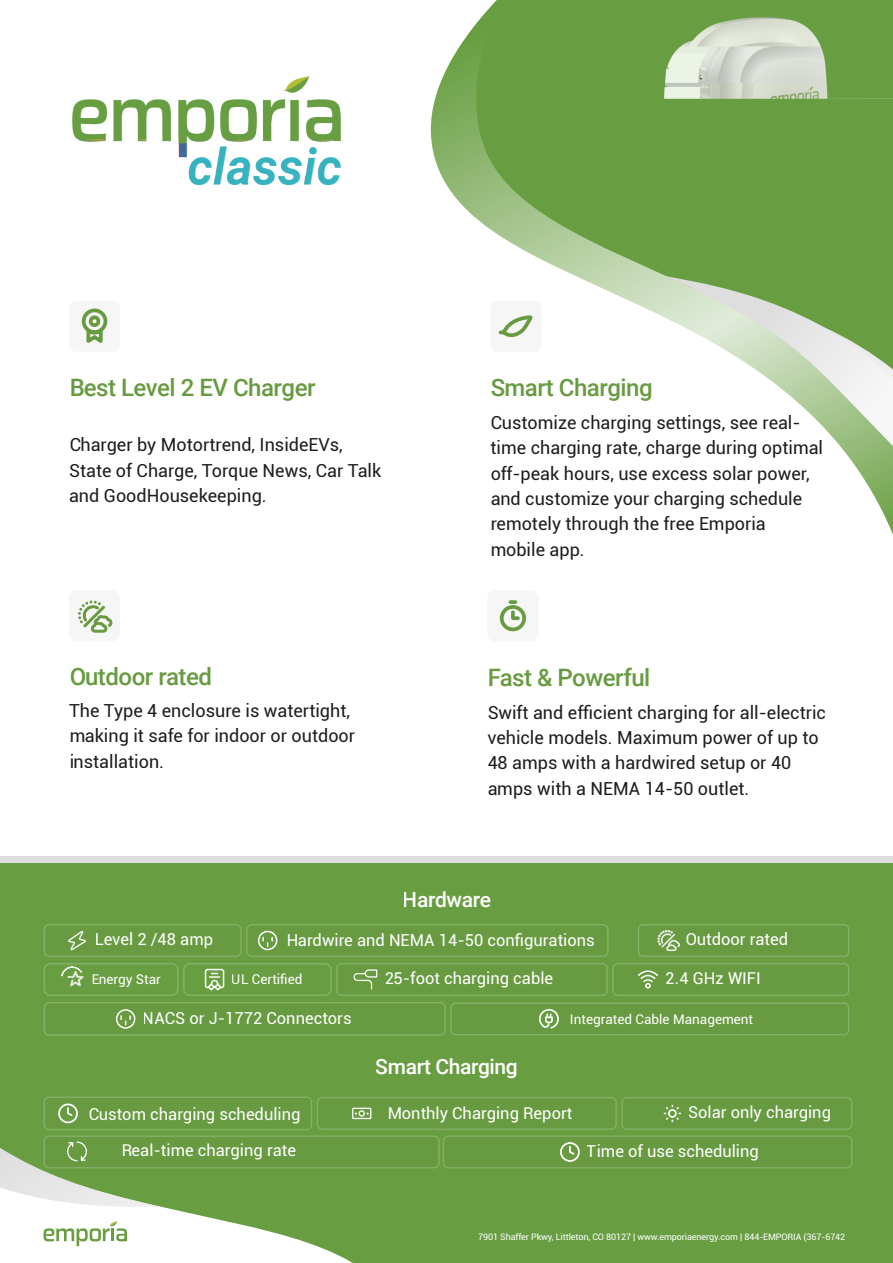
<style>
.page{position:relative;width:893px;height:1263px;background:#fff}
.page>*{position:absolute;margin:0;border:0;box-sizing:border-box;transform-origin:0 0}
.t1{font:500 24px "Roboto";letter-spacing:-.02em;color:#689b41}
.t2{font:500 21px "Roboto";letter-spacing:-.02em;color:#fff}
.t3{font:18px/25.3px "Roboto";color:#1d1d1d}
.t4{font:16.5px "Roboto";color:#fff}
.t5{font:13.5px "Roboto";color:#fff}
.t6{font:9px "Roboto";letter-spacing:-.01em;color:#fff}
</style>
<div class="page">
<svg style="left:443px;top:0;width:449px;height:532px"></svg>
<img style="left:538px;top:0;width:354px;height:378px">
<div style="left:0;top:856px;width:892px;height:407px;background:#689e41"></div>
<div style="left:0;top:856px;width:892px;height:6px;background:#dedede"></div>
<svg style="left:0;top:995px;width:471px;height:268px"></svg>
<svg style="left:44px;top:1220px;width:105px;height:26px"></svg>
<svg style="left:663px;top:275px;width:229px;height:171px"></svg>
<img style="left:72px;top:77px;width:269px;height:109px">
<div style="left:44px;top:924px;width:198px;height:33px;border:1px solid #fff;border-radius:5px"></div>
<svg style="left:68px;top:931px;width:18px;height:20px"></svg>
<div style="left:246px;top:924px;width:362px;height:33px;border:1px solid #fff;border-radius:5px"></div>
<div style="left:258px;top:931px;width:19px;height:19px;border:2px solid #fff;border-radius:50%"></div>
<svg style="left:262px;top:938px;width:11px;height:8px"></svg>
<svg style="left:638px;top:924px;width:211px;height:33px"></svg>
<div style="left:44px;top:963px;width:134px;height:33px;border:1px solid #fff;border-radius:6px"></div>
<svg style="left:61px;top:966px;width:22px;height:20px"></svg>
<div style="left:183px;top:963px;width:148px;height:33px;border:1px solid #fff;border-radius:6px"></div>
<svg style="left:204px;top:968px;width:21px;height:23px"></svg>
<div style="left:336px;top:963px;width:271px;height:33px;border:1px solid #fff;border-radius:5px"></div>
<svg style="left:353px;top:969px;width:25px;height:21px"></svg>
<div style="left:612px;top:963px;width:237px;height:33px;border:1px solid #fff;border-radius:5px"></div>
<svg style="left:638px;top:970px;width:20px;height:19px"></svg>
<div style="left:43px;top:1002px;width:402px;height:34px;background:#689b41;border-radius:6px"></div>
<div style="left:44px;top:1002px;width:402px;height:34px;border:1px solid #fff;border-radius:5px"></div>
<div style="left:116px;top:1009px;width:19px;height:20px;border:2px solid #fff;border-radius:50%"></div>
<svg style="left:120px;top:1016px;width:11px;height:9px"></svg>
<div style="left:450px;top:1002px;width:399px;height:33px;background:#689b41;border-radius:6px"></div>
<div style="left:450px;top:1002px;width:399px;height:33px;border:1px solid #fff;border-radius:5px"></div>
<svg style="left:539px;top:1009px;width:20px;height:20px"></svg>
<div style="left:43px;top:1136px;width:396px;height:32px;background:#689b41;border-radius:6px"></div>
<div style="left:44px;top:1135px;width:396px;height:33px;border:1px solid #fff;border-radius:5px"></div>
<svg style="left:0;top:1141px;width:163px;height:66px"></svg>
<div style="left:442px;top:1136px;width:410px;height:32px;background:#689b41;border-radius:6px"></div>
<div style="left:442px;top:1135px;width:410px;height:33px;border:1px solid #fff;border-radius:5px"></div>
<svg style="left:560px;top:1142px;width:20px;height:20px"></svg>
<div style="left:43px;top:1096px;width:269px;height:34px;background:#689b41;border-radius:6px"></div>
<div style="left:44px;top:1096px;width:268px;height:34px;border:1px solid #fff;border-radius:5px"></div>
<svg style="left:58px;top:1103px;width:20px;height:21px"></svg>
<div style="left:316px;top:1097px;width:300px;height:33px;background:#689b41;border-radius:6px"></div>
<div style="left:316px;top:1097px;width:300px;height:33px;border:1px solid #fff;border-radius:5px"></div>
<div style="left:621px;top:1097px;width:231px;height:33px;border:1px solid #fff;border-radius:5px"></div>
<svg style="left:663px;top:1104px;width:18px;height:18px"></svg>
<svg style="left:352px;top:1107px;width:20px;height:13px"></svg>
<div style="left:69px;top:301px;width:51px;height:51px;background:#f6f6f6;border-radius:8px"></div>
<svg style="left:85px;top:324px;width:19px;height:19px"></svg>
<div style="left:82px;top:309px;width:25px;height:25px;border:4px solid #689b41;border-radius:50%"></div>
<div style="left:89px;top:315px;width:11px;height:12px;border:4px solid #689b41;border-radius:50%"></div>
<div style="left:490px;top:301px;width:51px;height:51px;background:#f6f6f6;border-radius:8px"></div>
<svg style="left:498px;top:315px;width:35px;height:23px"></svg>
<div style="left:69px;top:590px;width:51px;height:51px;background:#f6f6f6;border-radius:8px"></div>
<svg style="left:78px;top:601px;width:35px;height:32px"></svg>
<div style="left:487px;top:590px;width:51px;height:51px;background:#f6f6f6;border-radius:8px"></div>
<svg style="left:499px;top:600px;width:27px;height:32px"></svg>
<h1 class="t1" style="left:69px;top:371px;width:248px">Best Level 2 EV Charger</h1>
<p class="t3" style="left:69px;top:432px;width:314px">Charger by Motortrend, InsideEVs,<br>State of Charge, Torque News, Car Talk and GoodHousekeeping.</p>
<h1 class="t1" style="left:490px;top:371px;width:164px">Smart Charging</h1>
<p class="t3" style="left:490px;top:409px;width:334px">Customize charging settings, see real&shy;time charging rate, charge during optimal off-peak hours, use excess solar power, and customize your charging schedule remotely through the free Emporia mobile app.</p>
<h1 class="t1" style="left:69px;top:660px;width:144px">Outdoor rated</h1>
<p class="t3" style="left:69px;top:697px;width:287px">The Type 4 enclosure is watertight, making it safe for indoor or outdoor installation.</p>
<h1 class="t1" style="left:487px;top:661px;width:164px">Fast &amp; Powerful</h1>
<p class="t3" style="left:487px;top:699px;width:340px">Swift and efficient charging for all-electric vehicle models. Maximum power of up to 48 amps with a hardwired setup or 40 amps with a NEMA 14-50 outlet.</p>
<p class="t2" style="left:403px;top:885px;width:90px">Hardware</p>
<p class="t4" style="left:95px;top:928px;width:120px">Level 2 /48 amp</p>
<p class="t4" style="left:286px;top:929px;width:310px">Hardwire and NEMA 14-50 configurations</p>
<p class="t4" style="left:685px;top:928px;width:104px">Outdoor rated</p>
<p class="t5" style="left:91px;top:970px;width:71px">Energy Star</p>
<p class="t5" style="left:232px;top:970px;width:72px">UL Certified</p>
<p class="t4" style="left:384px;top:967px;width:170px">25-foot charging cable</p>
<p class="t4" style="left:665px;top:967px;width:96px">2.4 GHz WIFI</p>
<p class="t4" style="left:143px;top:1006px;width:210px">NACS or J-1772 Connectors</p>
<p class="t5" style="left:570px;top:1009px;width:185px">Integrated Cable Management</p>
<p class="t2" style="left:375px;top:1052px;width:143px">Smart Charging</p>
<p class="t4" style="left:88px;top:1103px;width:214px">Custom charging scheduling</p>
<p class="t4" style="left:387px;top:1102px;width:186px">Monthly Charging Report</p>
<p class="t4" style="left:688px;top:1101px;width:144px">Solar only charging</p>
<p class="t4" style="left:121px;top:1139px;width:176px">Real-time charging rate</p>
<p class="t4" style="left:587px;top:1139px;width:173px">Time of use scheduling</p>
<p class="t6" style="left:478px;top:1226px;width:368px">7901 Shaffer Pkwy, Littleton, CO 80127 | www.emporiaenergy.com | 844-EMPORIA (367-6742</p>
<p class="t6" style="left:478px;top:1230px;width:368px">7901 Shaffer Pkwy, Littleton, CO 80127 | www.emporiaenergy.com | 844-EMPORIA (367-6742</p>
</div>
